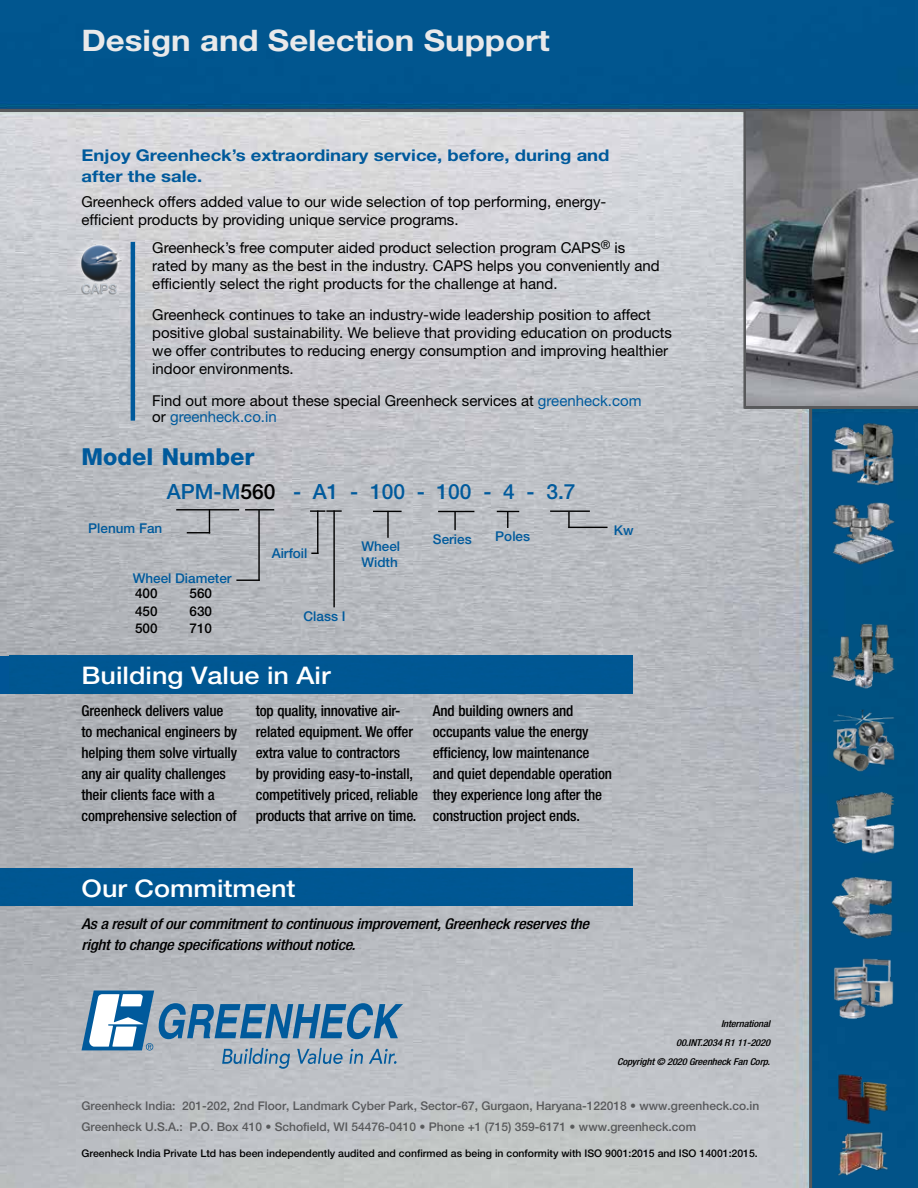
<style>
.page{position:relative;width:918px;height:1188px;background:#fff}
.page>*{position:absolute;margin:0;border:0;box-sizing:border-box;transform-origin:0 0}
.t1{font:700 29.7px "Helvetica Neue LT Std";color:#e9e9ea;scale:1.11 1}
.t2{font:500 24.3px "Helvetica Neue LT Std";color:#fff;scale:1.11 1}
.t3{font:800 23.4px "Helvetica Neue LT Std";color:#005a9c}
.t4{font:500 21px "Helvetica Neue LT Std";color:#005a9c}
.t5{font:700 16.2px/21px "Helvetica Neue LT Std";color:#005a9c;scale:1.14 1}
.t6{font:15px/18px "Helvetica Neue LT Std";color:#000}
.t7{font:500 condensed 15px/21px "Helvetica Neue LT Std";letter-spacing:-.01em;color:#000}
.t8{font:italic 500 condensed 14.85px/21px "Helvetica Neue LT Std";letter-spacing:-.015em;color:#000;scale:1.11 1}
.t9{font:500 13.5px/16.2px "Helvetica Neue LT Std";color:#005a9c}
.t10{font:500 13.5px/17.9px "Helvetica Neue LT Std";color:#000;text-align:justify}
.t11{font:500 12px/20.4px "Helvetica Neue LT Std";color:#58595b}
.t12{font:500 10.5px "Helvetica Neue LT Std";color:#000}
.t13{font:italic 500 condensed 9.45px/18.9px "Helvetica Neue LT Std";letter-spacing:-.015em;color:#000;text-align:right;scale:1.11 1}
.s1{color:#005a9c}
.s2{color:#000}
</style>
<div class="page">
<img style="left:0;top:0;width:918px;height:1188px">
<hr style="left:809px;top:407px;width:3px;height:781px;background:#58595b">
<hr style="left:743px;top:110px;width:3px;height:299px;background:#58595b">
<hr style="left:744px;top:406px;width:174px;height:3px;background:#58595b">
<hr style="left:0;top:109px;width:918px;height:3px;background:#58595b">
<img style="left:746px;top:112px;width:172px;height:294px">
<img style="left:831px;top:423px;width:64px;height:63px">
<img style="left:831px;top:709px;width:64px;height:63px">
<img style="left:832px;top:791px;width:62px;height:63px">
<img style="left:831px;top:876px;width:64px;height:63px">
<img style="left:831px;top:956px;width:64px;height:68px">
<img style="left:837px;top:1073px;width:52px;height:52px">
<img style="left:837px;top:1130px;width:52px;height:48px">
<img style="left:831px;top:624px;width:64px;height:65px">
<img style="left:831px;top:502px;width:64px;height:63px">
<div style="left:0;top:868px;width:632px;height:38px;background:#005793"></div>
<div style="left:10px;top:656px;width:622px;height:37px;background:#005793"></div>
<svg style="left:82px;top:991px;width:321px;height:78px;background:#8da7bc"></svg>
<div style="left:75px;top:239px;width:53px;height:60px;background:linear-gradient(to right,#d0d2d7,#c2c5ca)"></div>
<img style="left:74px;top:239px;width:56px;height:56px">
<hr style="left:131px;top:242px;width:4px;height:179px;background:#005a9c">
<svg style="left:236px;top:580px;width:22px;height:1px"></svg>
<hr style="left:258px;top:510px;width:2px;height:71px;background:#000">
<svg style="left:245px;top:509px;width:29px;height:1px"></svg>
<svg style="left:568px;top:512px;width:2px;height:15px"></svg>
<hr style="left:568px;top:527px;width:40px;height:1px;background:#000">
<hr style="left:550px;top:510px;width:40px;height:2px;background:#000">
<hr style="left:317px;top:511px;width:1px;height:43px;background:#000">
<hr style="left:387px;top:511px;width:2px;height:27px;background:#000">
<svg style="left:373px;top:511px;width:29px;height:1px"></svg>
<hr style="left:333px;top:511px;width:2px;height:96px;background:#000">
<svg style="left:310px;top:510px;width:32px;height:2px"></svg>
<svg style="left:497px;top:511px;width:22px;height:17px"></svg>
<svg style="left:454px;top:512px;width:2px;height:18px"></svg>
<hr style="left:438px;top:511px;width:36px;height:1px;background:#000">
<hr style="left:176px;top:509px;width:63px;height:1px;background:#000">
<svg style="left:187px;top:509px;width:23px;height:24px"></svg>
<h1 class="t1" style="left:82px;top:23px;width:423px">Design and Selection Support</h1>
<p class="t5" style="left:82px;top:145px;width:465px">Enjoy Greenheck’s extraordinary service, before, during and after the sale.</p>
<p class="t6" style="left:82px;top:193px;width:526px">Greenheck offers added value to our wide selection of top performing, energy&shy;efficient products by providing unique service programs.</p>
<p class="t6" style="left:152px;top:238px;width:509px">Greenheck’s free computer aided product selection program CAPS<sup>®</sup> is rated by many as the best in the industry. CAPS helps you conveniently and efficiently select the right products for the challenge at hand.</p>
<p class="t6" style="left:152px;top:306px;width:521px">Greenheck continues to take an industry-wide leadership position to affect positive global sustainability. We believe that providing education on products we offer contributes to reducing energy consumption and improving healthier indoor environments.</p>
<p class="t6" style="left:152px;top:392px;width:491px;line-height:16.5px">Find out more about these special Greenheck services at <span class="s1">greenheck.com </span>or <span class="s1">greenheck.co.in</span></p>
<h3 class="t3" style="left:82px;top:442px;width:175px">Model Number</h3>
<h3 class="t4" style="left:167px;top:479px;width:410px">APM-M<span class="s2">560</span> - A1 - 100 - 100 - 4 - 3.7</h3>
<p class="t9" style="left:88px;top:520px;width:76px">Plenum Fan</p>
<p class="t9" style="left:133px;top:570px;width:101px">Wheel Diameter</p>
<p class="t10" style="left:135px;top:584px;width:24px">400<br>450<br>500</p>
<p class="t10" style="left:190px;top:584px;width:24px">560<br>630<br>710</p>
<p class="t9" style="left:272px;top:545px;width:37px">Airfoil</p>
<p class="t9" style="left:361px;top:538px;width:40px">Wheel<br>Width</p>
<p class="t9" style="left:304px;top:608px;width:44px">Class I</p>
<p class="t9" style="left:433px;top:531px;width:40px">Series</p>
<p class="t9" style="left:495px;top:528px;width:36px">Poles</p>
<p class="t9" style="left:614px;top:522px;width:21px">Kw</p>
<h2 class="t2" style="left:82px;top:661px;width:226px">Building Value in Air</h2>
<p class="t7" style="left:82px;top:700px;width:157px">Greenheck delivers value to mechanical engineers by helping them solve virtually any air quality challenges their clients face with a comprehensive selection of</p>
<p class="t7" style="left:256px;top:700px;width:164px">top quality, innovative air&shy;related equipment. We offer extra value to contractors<br>by providing easy-to-install, competitively priced, reliable products that arrive on time.</p>
<p class="t7" style="left:433px;top:700px;width:181px">And building owners and occupants value the energy efficiency, low maintenance and quiet dependable operation they experience long after the construction project ends.</p>
<h2 class="t2" style="left:82px;top:874px;width:194px">Our Commitment</h2>
<p class="t8" style="left:82px;top:914px;width:459px">As a result of our commitment to continuous improvement, Greenheck reserves the right to change specifications without notice.</p>
<p class="t13" style="left:617px;top:1014px;width:139px">International<br>00.INT.2034 R1 11-2020<br>Copyright © 2020 Greenheck Fan Corp.</p>
<p class="t11" style="left:82px;top:1096px;width:679px">Greenheck India: 201-202, 2nd Floor, Landmark Cyber Park, Sector-67, Gurgaon, Haryana-122018 • www.greenheck.co.in<br>Greenheck U.S.A.: P.O. Box 410 • Schofield, WI 54476-0410 • Phone +1 (715) 359-6171 • www.greenheck.com</p>
<p class="t12" style="left:82px;top:1147px;width:678px">Greenheck India Private Ltd has been independently audited and confirmed as being in conformity with ISO 9001:2015 and ISO 14001:2015.</p>
</div>
